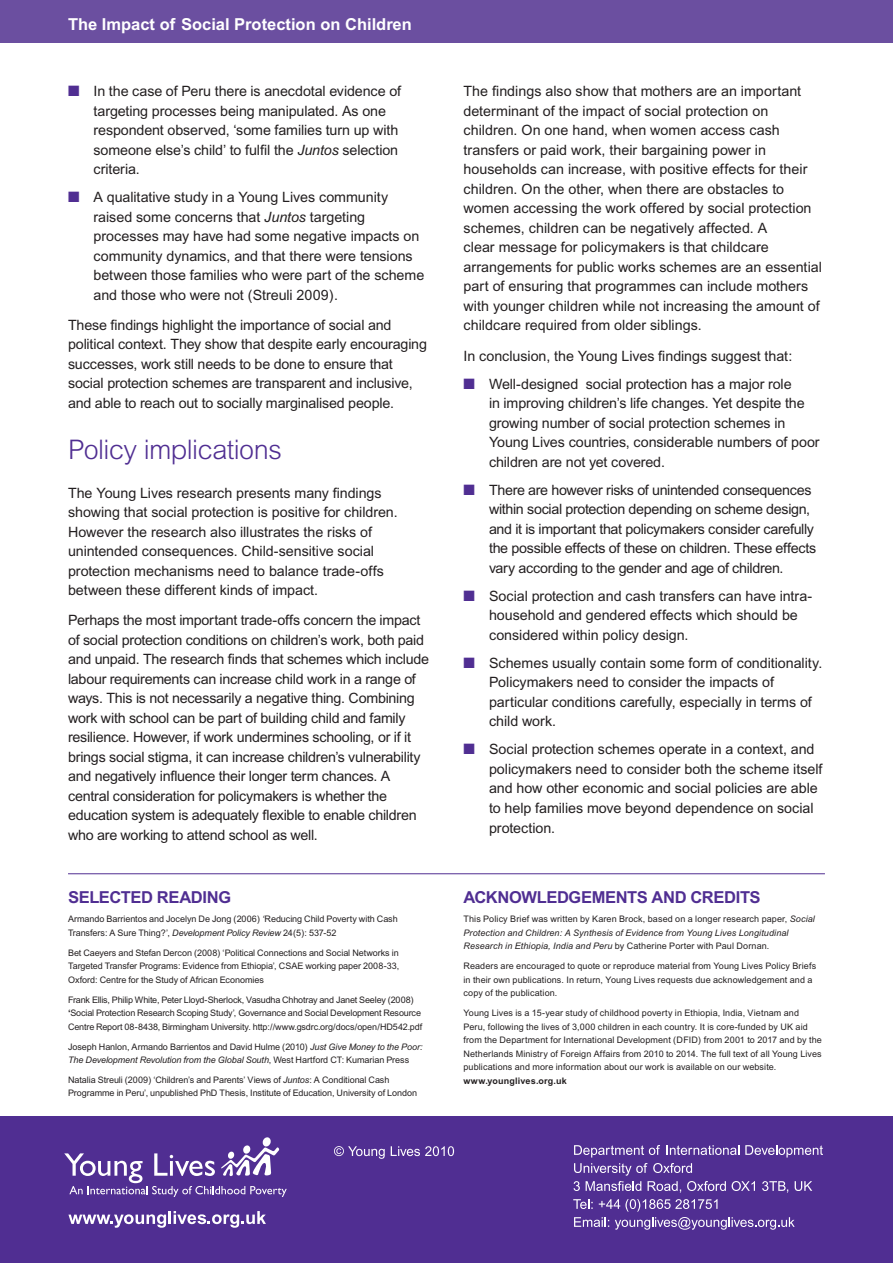
<style>
.page{position:relative;width:893px;height:1263px;background:#fff}
.page>*{position:absolute;margin:0;border:0;box-sizing:border-box;transform-origin:0 0}
.t1{font:300 27px "Arial";letter-spacing:-.02em;color:#502e92}
.t2{font:700 16.5px "Arial";letter-spacing:.15em;color:#502e92}
.t3{font:700 16.5px "Arial";color:#fff}
.t4{font:14.25px/19.5px "Arial";letter-spacing:-.005em;color:#231f20}
.t5{font:9px/13.5px "Arial";color:#231f20}
.t6{font:italic 9px/13.5px "Arial";letter-spacing:.015em;color:#231f20}
.t7{font:700 9px "Arial";letter-spacing:.02em;color:#231f20}
.s1{color:#502e92}
.s2{font-style:italic}
.s3{font-weight:700}
.s4{font-style:normal}
</style>
<div class="page">
<div style="left:0;top:0;width:893px;height:43px;background:#6b4fa0"></div>
<div style="left:0;top:1116px;width:893px;height:147px;background:#502e92"></div>
<svg style="left:64px;top:1137px;width:223px;height:60px"></svg>
<svg style="left:574px;top:1145px;width:86px;height:12px"></svg>
<svg style="left:666px;top:1145px;width:73px;height:10px"></svg>
<svg style="left:745px;top:1145px;width:78px;height:12px"></svg>
<svg style="left:573px;top:1163px;width:153px;height:30px"></svg>
<svg style="left:732px;top:1181px;width:23px;height:10px"></svg>
<svg style="left:762px;top:1181px;width:26px;height:12px"></svg>
<svg style="left:795px;top:1181px;width:17px;height:10px"></svg>
<svg style="left:573px;top:1199px;width:222px;height:31px"></svg>
<svg style="left:334px;top:1146px;width:51px;height:13px"></svg>
<svg style="left:391px;top:1146px;width:63px;height:10px"></svg>
<svg style="left:68px;top:1211px;width:198px;height:17px"></svg>
<hr style="left:68px;top:873px;width:757px;height:1px;background:#502e92">
<p class="t3" style="left:68px;top:15px;width:345px">The Impact of Social Protection on Children</p>
<p class="t4" style="left:94px;top:81px;width:309px;text-indent:-26px"><span class="s1">■</span> In the case of Peru there is anecdotal evidence of targeting processes being manipulated. As one respondent observed, ‘some families turn up with someone else’s child’ to fulfil the <span class="s2">Juntos</span> selection criteria.</p>
<p class="t4" style="left:94px;top:187px;width:332px;text-indent:-26px"><span class="s1">■</span> A qualitative study in a Young Lives community raised some concerns that <span class="s2">Juntos</span> targeting processes may have had some negative impacts on community dynamics, and that there were tensions between those families who were part of the scheme and those who were not (Streuli 2009).</p>
<p class="t4" style="left:68px;top:315px;width:360px">These findings highlight the importance of social and political context. They show that despite early encouraging successes, work still needs to be done to ensure that social protection schemes are transparent and inclusive, and able to reach out to socially marginalised people.</p>
<h1 class="t1" style="left:68px;top:434px;width:215px">Policy implications</h1>
<p class="t4" style="left:68px;top:483px;width:331px">The Young Lives research presents many findings showing that social protection is positive for children.<br>However the research also illustrates the risks of unintended consequences. Child-sensitive social protection mechanisms need to balance trade-offs between these different kinds of impact.</p>
<p class="t4" style="left:68px;top:610px;width:362px">Perhaps the most important trade-offs concern the impact of social protection conditions on children’s work, both paid and unpaid. The research finds that schemes which include labour requirements can increase child work in a range of ways. This is not necessarily a negative thing. Combining work with school can be part of building child and family resilience. However, if work undermines schooling, or if it brings social stigma, it can increase children’s vulnerability and negatively influence their longer term chances. A central consideration for policymakers is whether the education system is adequately flexible to enable children who are working to attend school as well.</p>
<p class="t2" style="left:68px;top:887px;width:22px">Selecte</p>
<p class="t2" style="left:141px;top:887px;width:89px">d reading</p>
<p class="t5" style="left:68px;top:912px;width:331px">Armando Barrientos and Jocelyn De Jong (2006) <span class="s2">‘</span>Reducing Child Poverty with Cash<br>Transfers: A Sure Thing?’, <span class="s2">Development Policy Review</span> 24(5): 537-52</p>
<p class="t5" style="left:68px;top:946px;width:333px;text-align:justify">Bet Caeyers and Stefan Dercon (2008) ‘Political Connections and Social Networks in Targeted Transfer Programs: Evidence from Ethiopia’, CSAE working paper 2008-33, Oxford: Centre for the Study of African Economies</p>
<p class="t5" style="left:68px;top:993px;width:356px">Frank Ellis, Philip White, Peter Lloyd-Sherlock, Vasudha Chhotray and Janet Seeley (2008) <span class="s3">‘</span>Social Protection Research Scoping Study’, Governance and Social Development Resource<br>Centre Report 08-8438, Birmingham University. http://www.gsdrc.org/docs/open/HD542.pdf</p>
<p class="t5" style="left:68px;top:1039px;width:356px">Joseph Hanlon, Armando Barrientos and David Hulme (2010) <span class="s2">Just Give Money to the Poor:<br>The Development Revolution from the Global South</span>, West Hartford CT: Kumarian Press</p>
<p class="t5" style="left:68px;top:1073px;width:350px">Natalia Streuli (2009) ‘Children’s and Parents’ Views of <span class="s2">Juntos</span>: A Conditional Cash<br>Programme in Peru’, unpublished PhD Thesis, Institute of Education, University of London</p>
<p class="t4" style="left:463px;top:81px;width:360px">The findings also show that mothers are an important determinant of the impact of social protection on children. On one hand, when women access cash transfers or paid work, their bargaining power in households can increase, with positive effects for their children. On the other, when there are obstacles to women accessing the work offered by social protection schemes, children can be negatively affected. A<br>clear message for policymakers is that childcare arrangements for public works schemes are an essential part of ensuring that programmes can include mothers with younger children while not increasing the amount of childcare required from older siblings.</p>
<p class="t4" style="left:463px;top:346px;width:330px">In conclusion, the Young Lives findings suggest that:</p>
<p class="t4" style="left:489px;top:374px;width:332px;text-indent:-26px"><span class="s1">■</span> Well-designed social protection has a major role<br>in improving children’s life changes. Yet despite the growing number of social protection schemes in Young Lives countries, considerable numbers of poor children are not yet covered.</p>
<p class="t4" style="left:489px;top:480px;width:329px;text-indent:-26px"><span class="s1">■</span> There are however risks of unintended consequences within social protection depending on scheme design, and it is important that policymakers consider carefully the possible effects of these on children. These effects vary according to the gender and age of children.</p>
<p class="t4" style="left:489px;top:586px;width:325px;text-indent:-26px"><span class="s1">■</span> Social protection and cash transfers can have intra&shy;household and gendered effects which should be considered within policy design.</p>
<p class="t4" style="left:489px;top:653px;width:335px;text-indent:-26px"><span class="s1">■</span> Schemes usually contain some form of conditionality.<br>Policymakers need to consider the impacts of particular conditions carefully, especially in terms of child work.</p>
<p class="t4" style="left:489px;top:739px;width:335px;text-indent:-26px"><span class="s1">■</span> Social protection schemes operate in a context, and policymakers need to consider both the scheme itself and how other economic and social policies are able to help families move beyond dependence on social protection.</p>
<p class="t2" style="left:463px;top:887px;width:281px">Acknowledgements and credits</p>
<p class="t6" style="left:463px;top:912px;width:353px"><span class="s4">This Policy Brief was written by Karen Brock, based on a longer research paper,</span> Social<br>Protection and Children: A Synthesis of Evidence from Young Lives Longitudinal<br>Research in Ethiopia, India and Peru <span class="s4">by Catherine Porter with Paul Dornan.</span></p>
<p class="t5" style="left:463px;top:959px;width:354px">Readers are encouraged to quote or reproduce material from Young Lives Policy Briefs in their own publications. In return, Young Lives requests due acknowledgement and a copy of the publication.</p>
<p class="t5" style="left:463px;top:1006px;width:360px">Young Lives is a 15-year study of childhood poverty in Ethiopia, India, Vietnam and Peru, following the lives of 3,000 children in each country. It is core-funded by UK aid from the Department for International Development (DFID) from 2001 to 2017 and by the Netherlands Ministry of Foreign Affairs from 2010 to 2014. The full text of all Young Lives publications and more information about our work is available on our website.</p>
<p class="t7" style="left:463px;top:1075px;width:105px">www.younglives.org.uk</p>
</div>
